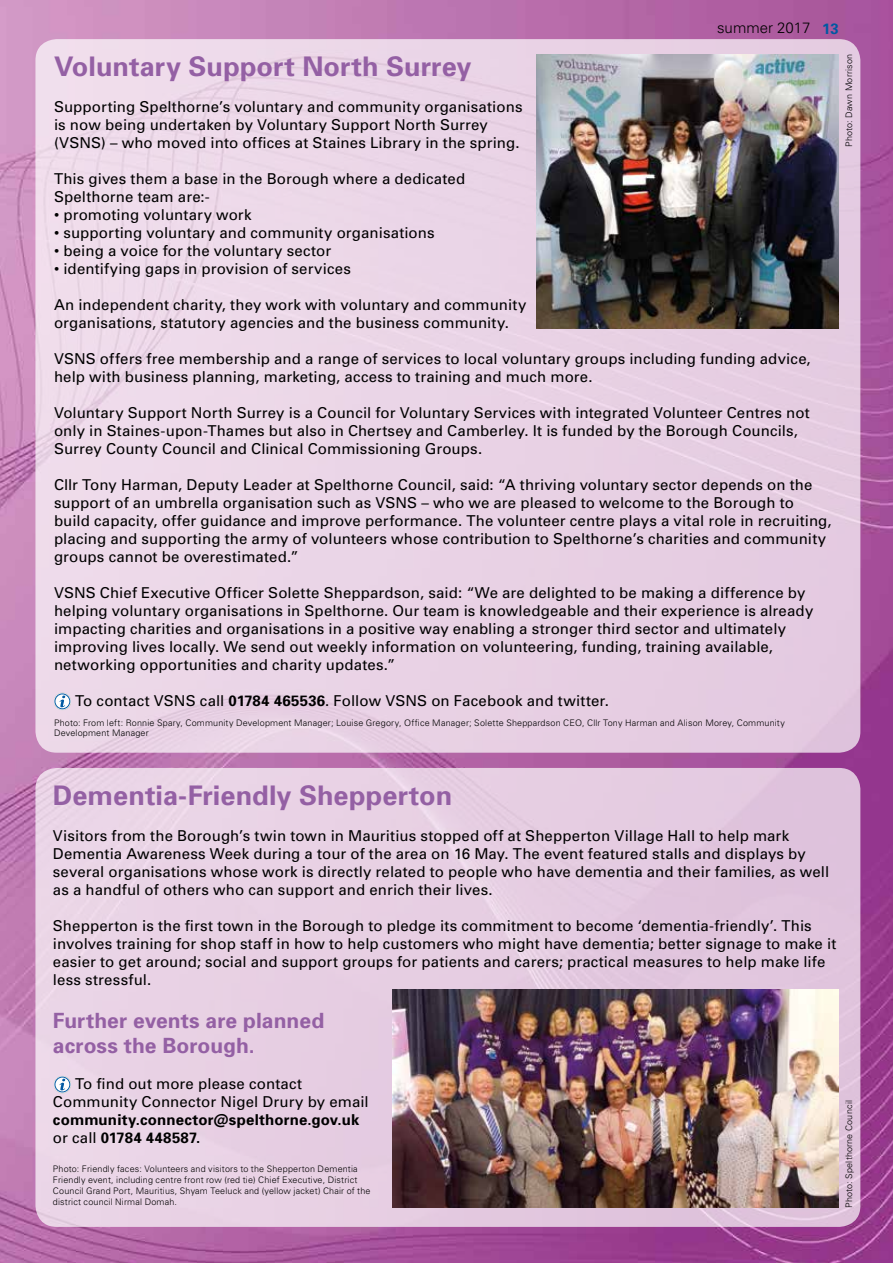
<style>
.page{position:relative;width:893px;height:1263px;background:#fff}
.page>*{position:absolute;margin:0;border:0;box-sizing:border-box;transform-origin:0 0}
.t1{font:700 27px "Univers";letter-spacing:.005em;color:#9460a4}
.t2{font:700 21px/25.2px "Univers";letter-spacing:.005em;color:#9460a4}
.t3{font:15px/18px "Univers";letter-spacing:.005em;color:#000}
.t4{font:700 15px/18px "Univers";letter-spacing:.01em;color:#000}
.t5{font:300 15px "Univers";color:#000}
.t6{font:300 9px/10.8px "Univers";letter-spacing:.02em;color:#000}
.s1{font-weight:700;color:#0058a2}
.s2{font-weight:700}
.s3{font-weight:400}
</style>
<div class="page">
<img style="left:0;top:0;width:893px;height:1263px">
<div style="left:35px;top:768px;width:825px;height:459px;background:linear-gradient(to right,#ecd7e7,#dfc3dc);border-radius:21px"></div>
<div style="left:35px;top:39px;width:825px;height:714px;background:#ead5e7;border-radius:21px"></div>
<img style="left:392px;top:990px;width:447px;height:218px">
<img style="left:536px;top:54px;width:303px;height:275px">
<svg style="left:54px;top:693px;width:17px;height:17px"></svg>
<svg style="left:54px;top:1076px;width:17px;height:17px"></svg>
<p class="t5" style="left:717px;top:19px;width:123px">summer 2017 <span class="s1">13</span></p>
<h1 class="t1" style="left:54px;top:49px;width:419px">Voluntary Support North Surrey</h1>
<p class="t3" style="left:54px;top:98px;width:470px">Supporting Spelthorne’s voluntary and community organisations is now being undertaken by Voluntary Support North Surrey (VSNS) – who moved into offces at Staines Library in the spring.</p>
<p class="t3" style="left:54px;top:170px;width:413px">This gives them a base in the Borough where a dedicated<br>Spelthorne team are:-</p>
<p class="t3" style="left:54px;top:206px;width:199px">• promoting voluntary work</p>
<p class="t3" style="left:54px;top:224px;width:382px">• supporting voluntary and community organisations</p>
<p class="t3" style="left:54px;top:242px;width:279px">• being a voice for the voluntary sector</p>
<p class="t3" style="left:54px;top:260px;width:298px">• identifying gaps in provision of services</p>
<p class="t3" style="left:54px;top:296px;width:474px">An independent charity, they work with voluntary and community organisations, statutory agencies and the business community.</p>
<p class="t3" style="left:54px;top:350px;width:758px">VSNS offers free membership and a range of services to local voluntary groups including funding advice, help with business planning, marketing, access to training and much more.</p>
<p class="t3" style="left:54px;top:404px;width:757px">Voluntary Support North Surrey is a Council for Voluntary Services with integrated Volunteer Centres not only in Staines-upon-Thames but also in Chertsey and Camberley. It is funded by the Borough Councils,<br>Surrey County Council and Clinical Commissioning Groups.</p>
<p class="t3" style="left:54px;top:476px;width:779px">Cllr Tony Harman, Deputy Leader at Spelthorne Council, said: “A thriving voluntary sector depends on the support of an umbrella organisation such as VSNS – who we are pleased to welcome to the Borough to build capacity, offer guidance and improve performance. The volunteer centre plays a vital role in recruiting, placing and supporting the army of volunteers whose contribution to Spelthorne’s charities and community groups cannot be overestimated.”</p>
<p class="t3" style="left:54px;top:584px;width:761px">VSNS Chief Executive Offcer Solette Sheppardson, said: “We are delighted to be making a difference by helping voluntary organisations in Spelthorne. Our team is knowledgeable and their experience is already impacting charities and organisations in a positive way enabling a stronger third sector and ultimately improving lives locally. We send out weekly information on volunteering, funding, training available, networking opportunities and charity updates.”</p>
<p class="t3" style="left:75px;top:692px;width:535px">To contact VSNS call <span class="s2">01784 465536</span>. Follow VSNS on Facebook and twitter.</p>
<p class="t6" style="left:54px;top:717px;width:732px">Photo: From left: Ronnie Spary, Community Development Manager; Louise Gregory, Offce Manager; Solette Sheppardson CEO, Cllr Tony Harman and Alison Morey, Community<br>Development Manager</p>
<p class="t6" style="left:843px;top:147px;width:94px;rotate:-90deg">Photo: Dawn Morrison</p>
<h1 class="t1" style="left:53px;top:778px;width:401px">Dementia-Friendly Shepperton</h1>
<p class="t3" style="left:53px;top:826px;width:778px">Visitors from the Borough’s twin town in Mauritius stopped off at Shepperton Village Hall to help mark Dementia Awareness Week during a tour of the area on 16 May. The event featured stalls and displays by several organisations whose work is directly related to people who have dementia and their families, as well as a handful of others who can support and enrich their lives.</p>
<p class="t3" style="left:53px;top:916px;width:785px">Shepperton is the frst town in the Borough to pledge its commitment to become ‘dementia-friendly’. This involves training for shop staff in how to help customers who might have dementia; better signage to make it easier to get around; social and support groups for patients and carers; practical measures to help make life less stressful.</p>
<h2 class="t2" style="left:53px;top:1007px;width:273px">Further events are planned across the Borough.</h2>
<p class="t3" style="left:53px;top:1075px;width:317px;text-indent:22px">To fnd out more please contact<br>Community Connector Nigel Drury by email</p>
<p class="t4" style="left:53px;top:1110px;width:308px">community.connector@spelthorne.gov.uk <span class="s3">or call</span> 01784 448587.</p>
<p class="t6" style="left:53px;top:1163px;width:319px">Photo: Friendly faces: Volunteers and visitors to the Shepperton Dementia Friendly event, including centre front row (red tie) Chief Executive, District Council Grand Port, Mauritius, Shyam Teeluck and (yellow jacket) Chair of the district council Nirmal Domah.</p>
<p class="t6" style="left:843px;top:1208px;width:109px;rotate:-90deg">Photo: Spelthorne Council</p>
</div>
